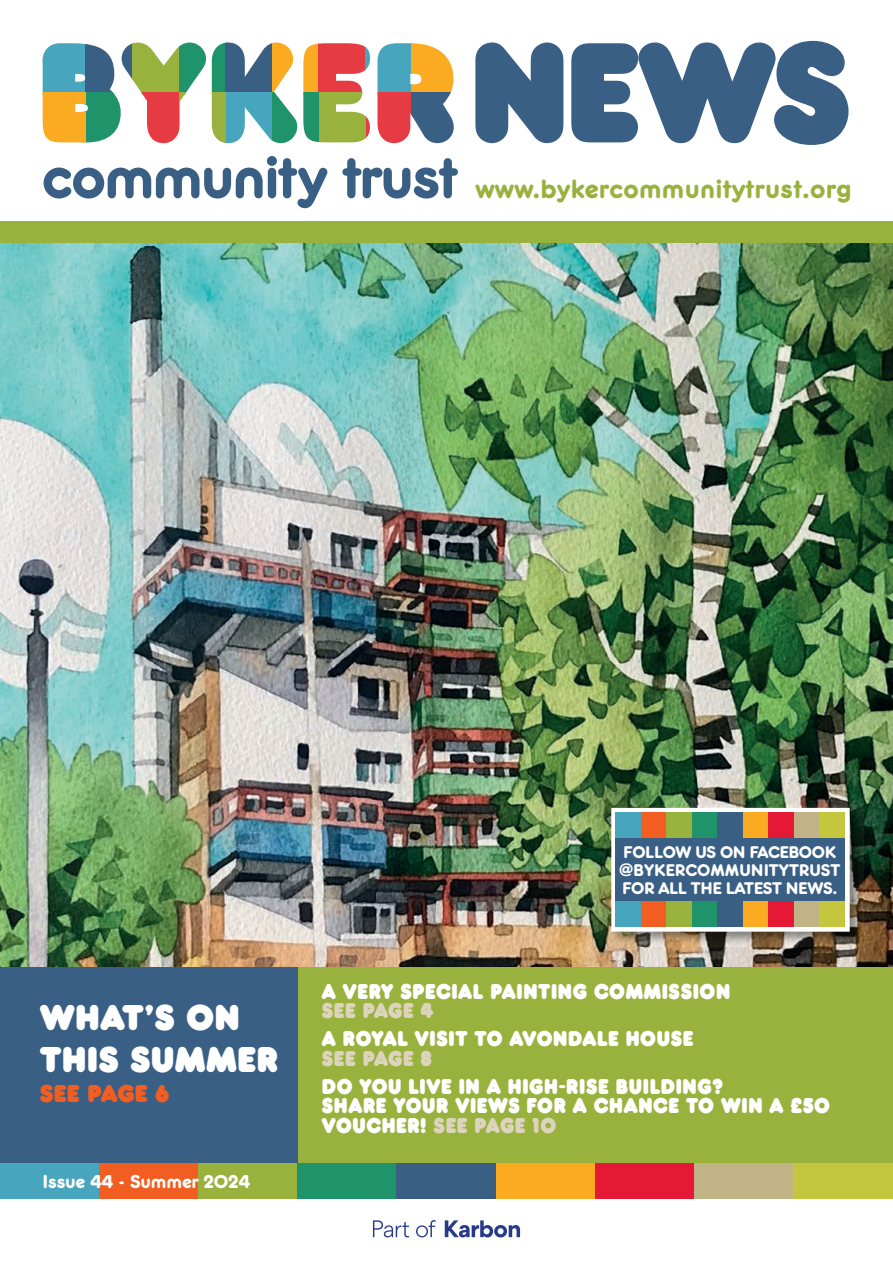
<style>
.page{position:relative;width:893px;height:1263px;background:#fff}
.page>*{position:absolute;margin:0;border:0;box-sizing:border-box;transform-origin:0 0}
.t1{font:148.65px "Frankfurter Std";color:#3a5f85}
.t2{font:37.5px/42px "Frankfurter Std";letter-spacing:-.01em;color:#fff}
.t3{font:27.9px "Frankfurter Medium Std";letter-spacing:.01em;color:#99b13d}
.t4{font:25.5px "Frankfurter Std";letter-spacing:-.01em;color:#f25d21}
.t5{font:22.5px/19.5px "Frankfurter Std";color:#fff;scale:.95 1}
.t6{font:22.5px "Frankfurter Std";color:#dcd4bc;scale:.95 1}
.t7{font:19.5px "Frankfurter Medium Std";letter-spacing:-.01em;color:#fff}
.t8{font:17.7px/17.5px "Frankfurter Medium Std";letter-spacing:-.02em;color:#fff}
.s1{font-family:"VAG Rounded Std";font-weight:700}
.s2{color:#dcd4bc}
</style>
<div class="page">
<svg style="left:43px;top:43px;width:411px;height:100px"></svg>
<svg style="left:44px;top:156px;width:283px;height:52px"></svg>
<svg style="left:342px;top:158px;width:116px;height:41px"></svg>
<img style="left:0;top:242px;width:893px;height:725px">
<div style="left:298px;top:967px;width:595px;height:200px;background:#99b13d"></div>
<div style="left:0;top:967px;width:298px;height:208px;background:#3a5f85"></div>
<div style="left:0;top:1164px;width:99px;height:99px;background:#47a6be"></div>
<div style="left:99px;top:1164px;width:99px;height:99px;background:#f25d21"></div>
<div style="left:198px;top:1164px;width:100px;height:99px;background:#99b13d"></div>
<div style="left:298px;top:1164px;width:99px;height:99px;background:#1f9369"></div>
<div style="left:397px;top:1164px;width:99px;height:99px;background:#3a5f85"></div>
<div style="left:496px;top:1164px;width:99px;height:99px;background:#faab22"></div>
<div style="left:595px;top:1164px;width:99px;height:99px;background:#e51836"></div>
<div style="left:694px;top:1164px;width:100px;height:99px;background:#c1b386"></div>
<div style="left:794px;top:1164px;width:99px;height:99px;background:#c4c73e"></div>
<div style="left:0;top:1199px;width:893px;height:64px;background:#fff"></div>
<img style="left:609px;top:806px;width:255px;height:140px">
<div style="left:611px;top:808px;width:239px;height:124px;border:9px solid #fff"></div>
<div style="left:616px;top:837px;width:229px;height:65px;background:#3a5f85"></div>
<div style="left:616px;top:902px;width:25px;height:25px;background:#47a6be"></div>
<div style="left:641px;top:902px;width:26px;height:25px;background:#f25d21"></div>
<div style="left:667px;top:902px;width:25px;height:25px;background:#99b13d"></div>
<div style="left:692px;top:902px;width:26px;height:25px;background:#1f9369"></div>
<div style="left:718px;top:902px;width:25px;height:25px;background:#3a5f85"></div>
<div style="left:743px;top:902px;width:26px;height:25px;background:#faab22"></div>
<div style="left:769px;top:902px;width:25px;height:25px;background:#e51836"></div>
<div style="left:794px;top:902px;width:26px;height:25px;background:#c1b386"></div>
<div style="left:820px;top:902px;width:25px;height:25px;background:#c4c73e"></div>
<div style="left:616px;top:812px;width:25px;height:26px;background:#47a6be"></div>
<div style="left:641px;top:812px;width:26px;height:26px;background:#f25d21"></div>
<div style="left:667px;top:812px;width:25px;height:26px;background:#99b13d"></div>
<div style="left:692px;top:812px;width:26px;height:26px;background:#1f9369"></div>
<div style="left:718px;top:812px;width:25px;height:26px;background:#3a5f85"></div>
<div style="left:743px;top:812px;width:26px;height:26px;background:#faab22"></div>
<div style="left:769px;top:812px;width:25px;height:26px;background:#e51836"></div>
<div style="left:794px;top:812px;width:26px;height:26px;background:#c1b386"></div>
<div style="left:820px;top:812px;width:25px;height:26px;background:#c4c73e"></div>
<div style="left:0;top:221px;width:893px;height:21px;background:#99b13d"></div>
<svg style="left:373px;top:1220px;width:147px;height:17px"></svg>
<h1 class="t1" style="left:468px;top:3px;width:387px">NEWS</h1>
<p class="t3" style="left:475px;top:173px;width:378px">www.bykercommunitytrust.org</p>
<h2 class="t2" style="left:39px;top:996px;width:241px">WHAT’S ON<br>THIS SUMMER</h2>
<p class="t4" style="left:39px;top:1078px;width:132px">SEE PAGE 6</p>
<p class="t7" style="left:43px;top:1171px;width:209px">Issue 44 - Summer 2024</p>
<p class="t8" style="left:619px;top:844px;width:223px">FOLLOW US ON FACEBOOK <span class="s1">@</span>BYKERCOMMUNITYTRUST<br>FOR ALL THE LATEST NEWS.</p>
<p class="t5" style="left:321px;top:981px;width:432px">A VERY SPECIAL PAINTING COMMISSION</p>
<p class="t6" style="left:321px;top:997px;width:120px">SEE PAGE 4</p>
<p class="t5" style="left:321px;top:1029px;width:393px">A ROYAL VISIT TO AVONDALE HOUSE</p>
<p class="t6" style="left:321px;top:1045px;width:118px">SEE PAGE 8</p>
<p class="t5" style="left:321px;top:1076px;width:537px">DO YOU LIVE IN A HIGH-RISE BUILDING?<br>SHARE YOUR VIEWS FOR A CHANCE TO WIN A £50<br>VOUCHER! <span class="s2">SEE PAGE 10</span></p>
</div>
